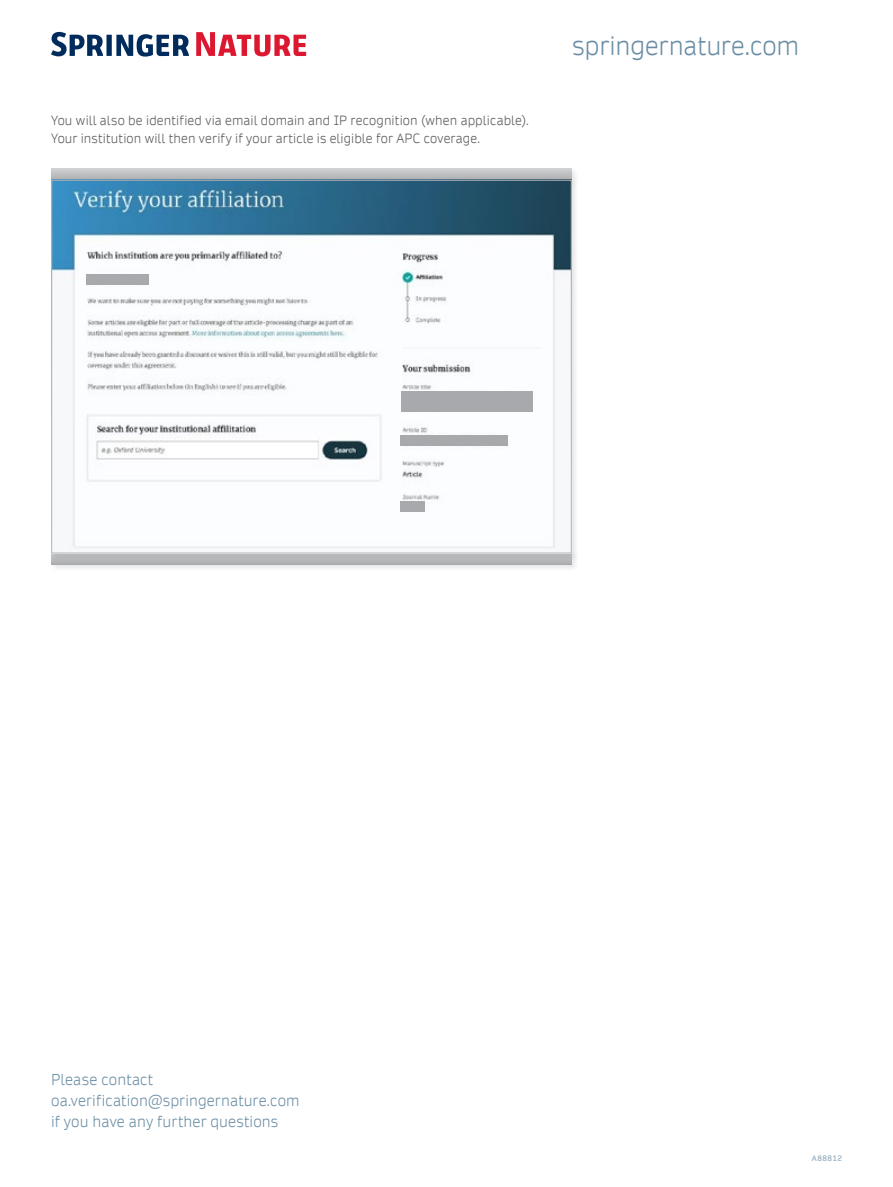
<style>
.page{position:relative;width:893px;height:1187px;background:#fff}
.page>*{position:absolute;margin:0;border:0;box-sizing:border-box;transform-origin:0 0}
.t1{font:300 25.5px "Daytona Pro";letter-spacing:-.005em;color:#6a8da4}
.t2{font:300 15px/21px "Daytona Pro";letter-spacing:.01em;color:#6a8da4}
.t3{font:300 12.75px/18.8px "Daytona Pro";letter-spacing:.01em;color:#58595b}
.t4{font:7.5px "Daytona Pro";letter-spacing:.06em;color:#89a5b9}
</style>
<div class="page">
<svg style="left:51px;top:32px;width:138px;height:25px"></svg>
<svg style="left:196px;top:32px;width:110px;height:24px"></svg>
<div style="left:49px;top:550px;width:531px;height:22px;background:#000;opacity:.1"></div>
<div style="left:51px;top:551px;width:521px;height:13px;background:#b0b2b5"></div>
<svg style="left:51px;top:168px;width:521px;height:10px"></svg>
<div style="left:49px;top:178px;width:530px;height:383px;background:#000;opacity:.1"></div>
<img style="left:53px;top:182px;width:517px;height:369px">
<div style="left:401px;top:391px;width:131px;height:21px;background:#a7a9ac"></div>
<div style="left:401px;top:435px;width:107px;height:11px;background:#a7a9ac"></div>
<div style="left:401px;top:501px;width:24px;height:11px;background:#a7a9ac"></div>
<div style="left:86px;top:274px;width:63px;height:10px;background:#a7a9ac"></div>
<p class="t3" style="left:51px;top:111px;width:479px">You will also be identified via email domain and IP recognition (when applicable).<br>Your institution will then verify if your article is eligible for APC coverage.</p>
<h1 class="t1" style="left:572px;top:30px;width:229px">springernature.com</h1>
<p class="t2" style="left:51px;top:1069px;width:250px">Please contact oa.verification@springernature.com if you have any further questions</p>
<p class="t4" style="left:812px;top:1153px;width:32px">A88812</p>
</div>
